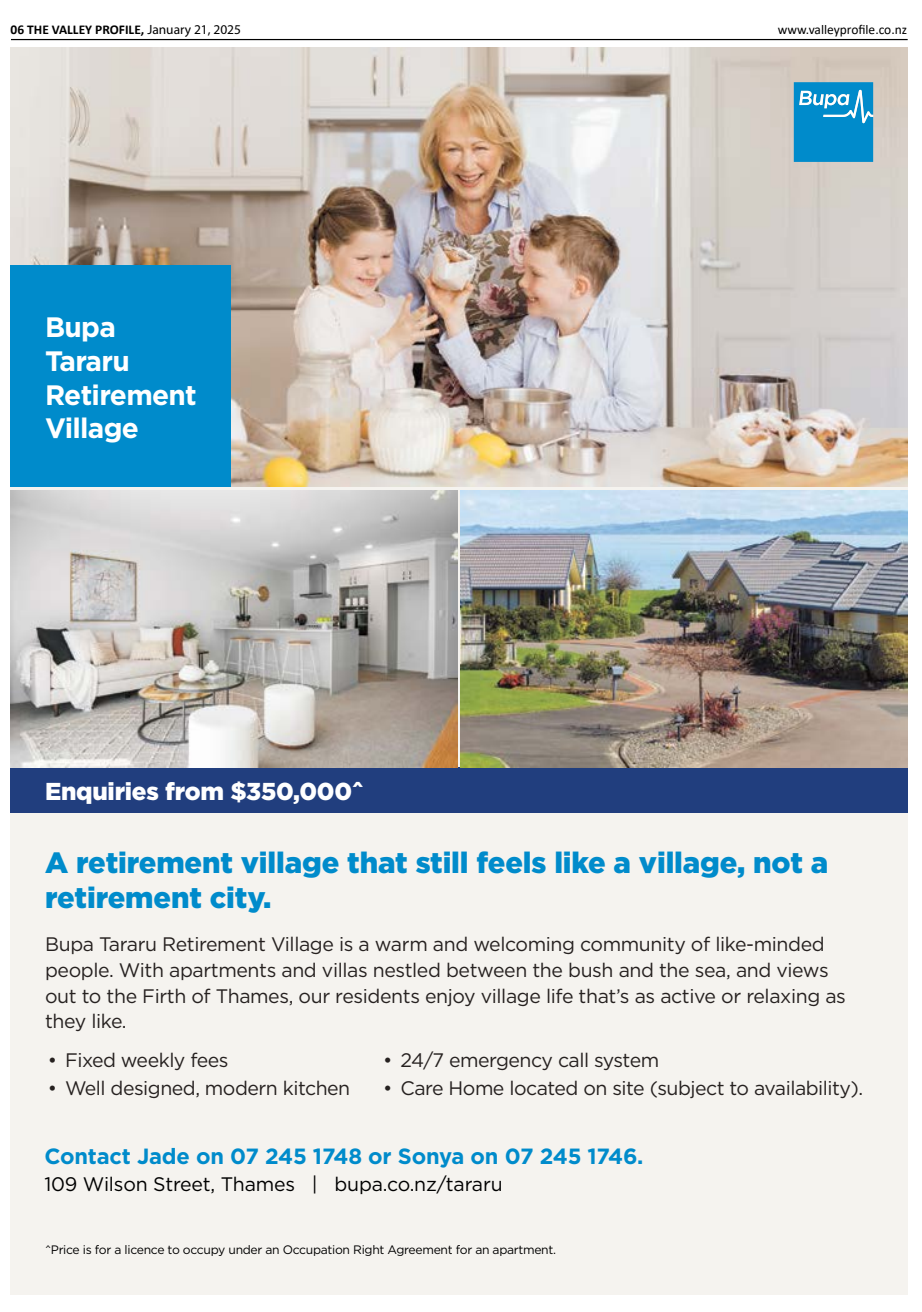
<style>
.page{position:relative;width:922px;height:1312px;background:#fff}
.page>*{position:absolute;margin:0;border:0;box-sizing:border-box;transform-origin:0 0}
.t1{font:900 29.38px/35.1px "Gotham";letter-spacing:-.005em;color:#008bcb}
.t2{font:700 28px/33.6px "Gotham";letter-spacing:-.025em;color:#fff}
.t3{font:900 24.38px "Gotham";letter-spacing:-.01em;color:#fff}
.t4{font:700 22px "Gotham";letter-spacing:-.01em;color:#008bcb}
.t5{font:19.5px/25.6px "Gotham";letter-spacing:-.02em;color:#262120}
.t6{font:19.5px "Gotham";letter-spacing:-.01em;color:#000}
.t7{font:700 13.38px "Calibri";color:#000}
.t8{font:13.38px "Calibri";color:#000}
.t9{font:12.25px "Gotham";letter-spacing:-.025em;color:#000}
.s1{font-family:"Myriad Pro";font-weight:400}
</style>
<div class="page">
<hr style="left:11px;top:39px;width:896px;height:1px;background:#000">
<div style="left:11px;top:48px;width:896px;height:1246px;background:#f5f3ef"></div>
<img style="left:11px;top:48px;width:896px;height:439px">
<div style="left:11px;top:266px;width:220px;height:221px;background:#008bcb"></div>
<div style="left:11px;top:767px;width:896px;height:45px;background:#213e7e"></div>
<img style="left:11px;top:490px;width:446px;height:277px">
<img style="left:460px;top:490px;width:447px;height:277px">
<svg style="left:793px;top:82px;width:79px;height:80px;background:#1b96cf"></svg>
<p class="t7" style="left:11px;top:20px;width:232px">06 THE VALLEY PROFILE, <span class="s1">January 21, 2025</span></p>
<p class="t8" style="left:777px;top:20px;width:131px">www.valleyprofile.co.nz</p>
<h2 class="t2" style="left:45px;top:310px;width:153px">Bupa<br>Tararu<br>Retirement<br>Village</h2>
<p class="t3" style="left:45px;top:774px;width:320px">Enquiries from $350,000^</p>
<h1 class="t1" style="left:45px;top:844px;width:784px">A retirement village that still feels like a village, not a retirement city.</h1>
<p class="t5" style="left:45px;top:930px;width:802px">Bupa Tararu Retirement Village is a warm and welcoming community of like-minded people. With apartments and villas nestled between the bush and the sea, and views out to the Firth of Thames, our residents enjoy village life that’s as active or relaxing as they like.</p>
<p class="t5" style="left:48px;top:1046px;width:182px">• Fixed weekly fees</p>
<p class="t5" style="left:48px;top:1074px;width:304px">• Well designed, modern kitchen</p>
<p class="t5" style="left:383px;top:1046px;width:277px">• 24/7 emergency call system</p>
<p class="t5" style="left:383px;top:1074px;width:481px">• Care Home located on site (subject to availability).</p>
<p class="t4" style="left:44px;top:1141px;width:600px">Contact Jade on 07 245 1748 or Sonya on 07 245 1746.</p>
<p class="t6" style="left:44px;top:1170px;width:459px">109 Wilson Street, Thames | bupa.co.nz/tararu</p>
<p class="t9" style="left:45px;top:1240px;width:512px">^Price is for a licence to occupy under an Occupation Right Agreement for an apartment.</p>
</div>
